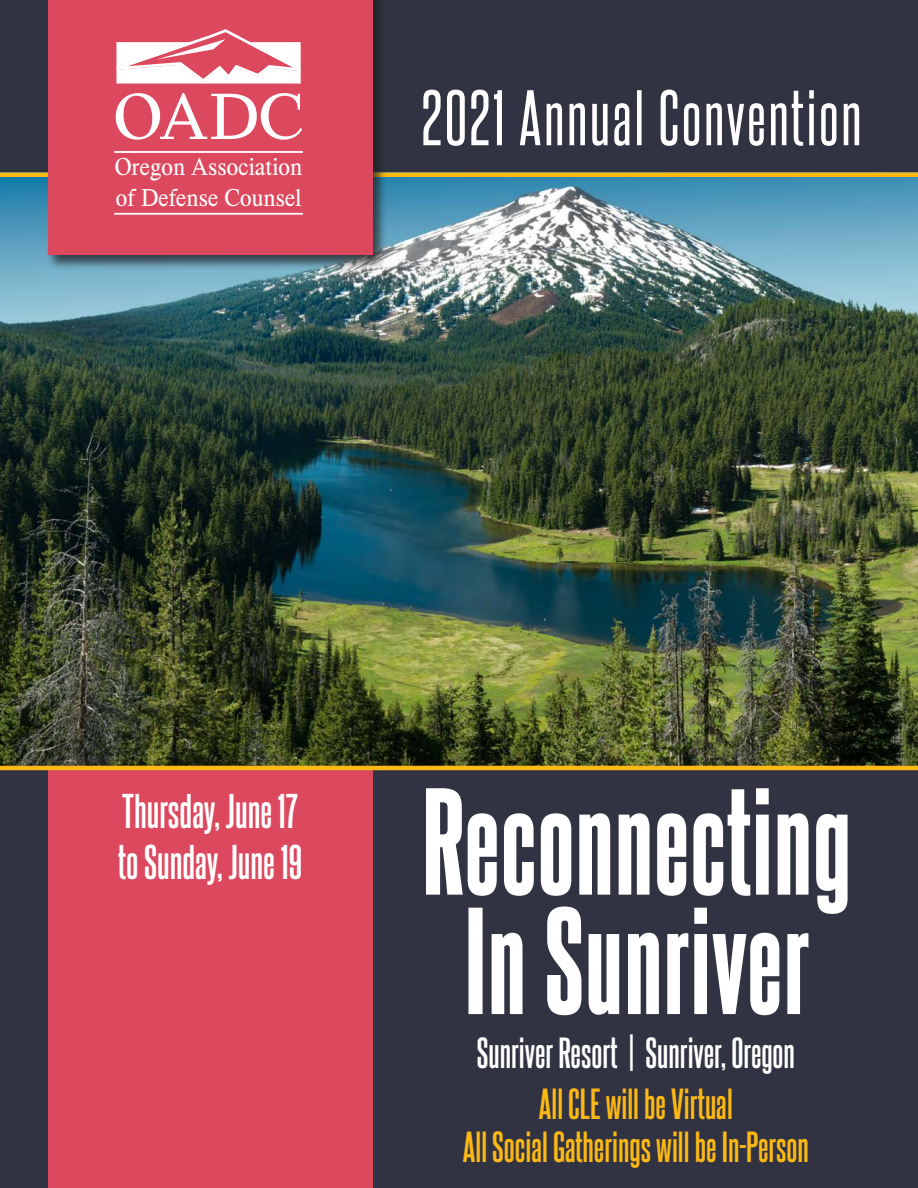
<style>
.page{position:relative;width:918px;height:1188px;background:#fff}
.page>*{position:absolute;margin:0;border:0;box-sizing:border-box;transform-origin:0 0}
.t1{font:68.4px "Happy Timesatthe IKOB";color:#fff}
.t2{font:700 42px/50.4px "Steelfish Rg";color:#fff}
.t3{font:700 37.5px/43.5px "Steelfish Rg";color:#fcb814;text-align:center}
.t4{font:700 37.5px "Steelfish Rg";color:#fff}
.t5{font:25.65px/30.8px "Happy Timesatthe IKOB";color:#fff;scale:.93 1}
</style>
<div class="page">
<div style="left:0;top:765px;width:918px;height:423px;background:#313342"></div>
<div style="left:0;top:0;width:918px;height:177px;background:#313342"></div>
<img style="left:0;top:177px;width:918px;height:589px">
<div style="left:48px;top:770px;width:324px;height:418px;background:#dc485d"></div>
<svg style="left:423px;top:90px;width:436px;height:56px"></svg>
<hr style="left:0;top:766px;width:918px;height:4px;background:#fcb814">
<div style="left:0;top:172px;width:918px;height:5px;background:#fcb814"></div>
<svg style="left:468px;top:914px;width:340px;height:101px"></svg>
<svg style="left:426px;top:788px;width:422px;height:126px"></svg>
<div style="left:46px;top:0;width:341px;height:270px;background:#231f20;opacity:.75"></div>
<div style="left:48px;top:0;width:324px;height:255px;background:#dc485d"></div>
<hr style="left:114px;top:151px;width:189px;height:2px;background:#fff">
<hr style="left:114px;top:213px;width:189px;height:2px;background:#fff">
<svg style="left:116px;top:29px;width:185px;height:55px"></svg>
<h1 class="t1" style="left:114px;top:77px;width:191px">OADC</h1>
<p class="t5" style="left:115px;top:151px;width:203px">Oregon Association of Defense Counsel</p>
<p class="t2" style="left:118px;top:783px;width:186px">Thursday, June 17 to Sunday, June 19</p>
<p class="t4" style="left:477px;top:1026px;width:320px">Sunriver Resort | Sunriver, Oregon</p>
<p class="t3" style="left:463px;top:1079px;width:347px">All CLE will be Virtual<br>All Social Gatherings will be In-Person</p>
</div>
